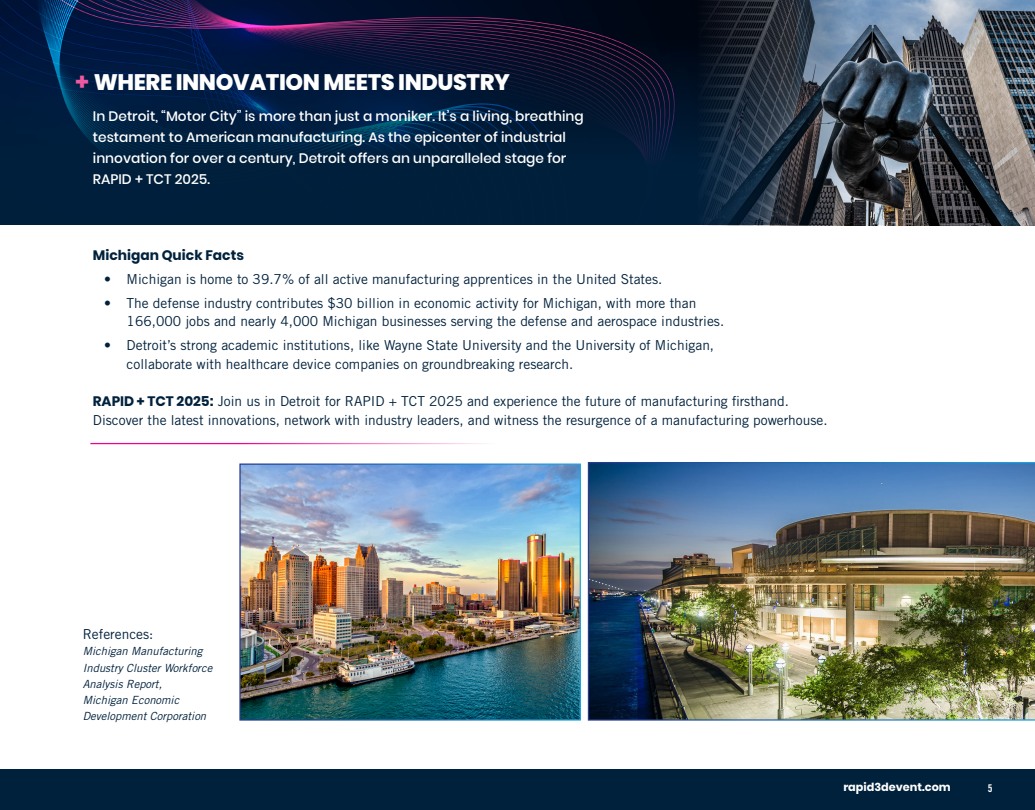
<style>
.page{position:relative;width:1035px;height:810px;background:#fff}
.page>*{position:absolute;margin:0;border:0;box-sizing:border-box;transform-origin:0 0}
.t1{font:800 22.5px "Poppins";letter-spacing:-.02em;color:#fff}
.Paragraph_-_Book{font:13.75px/18.8px "Trade Gothic LT Std";color:#00213c}
.Paragraph_-_Book-2{font:500 13.75px/21.2px "Poppins";color:#fff}
.Paragraph_-_Book-3{font:700 13.75px "Poppins";color:#00213c}
.Paragraph_-_Book-4{font:italic 11.25px/16.2px "Trade Gothic LT Std";color:#00213c}
.t2{font:700 11.25px "Poppins";color:#fff}
.Speaker_Title{font:10.62px "Trade Gothic LT Std Bd Cn 20";color:#fff}
.s1{font-weight:700;font-size:23.75px;color:#ef59a1}
.s2{font-family:"Poppins";font-weight:700}
</style>
<div class="page">
<img style="left:0;top:0;width:698px;height:225px">
<div style="left:0;top:769px;width:1035px;height:41px;background:#00213c"></div>
<hr style="left:90px;top:443px;width:410px;height:1px;background:#ed028c">
<img style="left:588px;top:462px;width:447px;height:259px">
<img style="left:241px;top:465px;width:338px;height:254px">
<img style="left:698px;top:0;width:337px;height:225px">
<p class="t1" style="left:76px;top:69px;width:436px"><span class="s1">+</span> WHERE INNOVATION MEETS INDUSTRY</p>
<p class="Paragraph_-_Book-2" style="left:93px;top:105px;width:492px">In Detroit, “Motor City” is more than just a moniker. It’s a living, breathing testament to American manufacturing. As the epicenter of industrial innovation for over a century, Detroit offers an unparalleled stage for RAPID + TCT 2025.</p>
<p class="Paragraph_-_Book-3" style="left:93px;top:247px;width:153px">Michigan Quick Facts</p>
<p class="Paragraph_-_Book" style="left:104px;top:269px;width:560px">• Michigan is home to 39.7% of all active manufacturing apprentices in the United States.</p>
<p class="Paragraph_-_Book" style="left:127px;top:293px;width:599px;text-indent:-22px">• The defense industry contributes $30 billion in economic activity for Michigan, with more than<br>166,000 jobs and nearly 4,000 Michigan businesses serving the defense and aerospace industries.</p>
<p class="Paragraph_-_Book" style="left:127px;top:336px;width:589px;text-indent:-22px">• Detroit’s strong academic institutions, like Wayne State University and the University of Michigan, collaborate with healthcare device companies on groundbreaking research.</p>
<p class="Paragraph_-_Book" style="left:93px;top:392px;width:736px"><span class="s2">RAPID + TCT 2025:</span> Join us in Detroit for RAPID + TCT 2025 and experience the future of manufacturing firsthand.<br>Discover the latest innovations, network with industry leaders, and witness the resurgence of a manufacturing powerhouse.</p>
<p class="Paragraph_-_Book" style="left:83px;top:625px;width:72px">References:</p>
<p class="Paragraph_-_Book-4" style="left:83px;top:643px;width:131px">Michigan Manufacturing<br>Industry Cluster Workforce<br>Analysis Report,</p>
<p class="Paragraph_-_Book-4" style="left:83px;top:692px;width:125px">Michigan Economic<br>Development Corporation</p>
<p class="t2" style="left:843px;top:781px;width:109px">rapid3devent.com</p>
<p class="Speaker_Title" style="left:988px;top:781px;width:6px">5</p>
</div>
